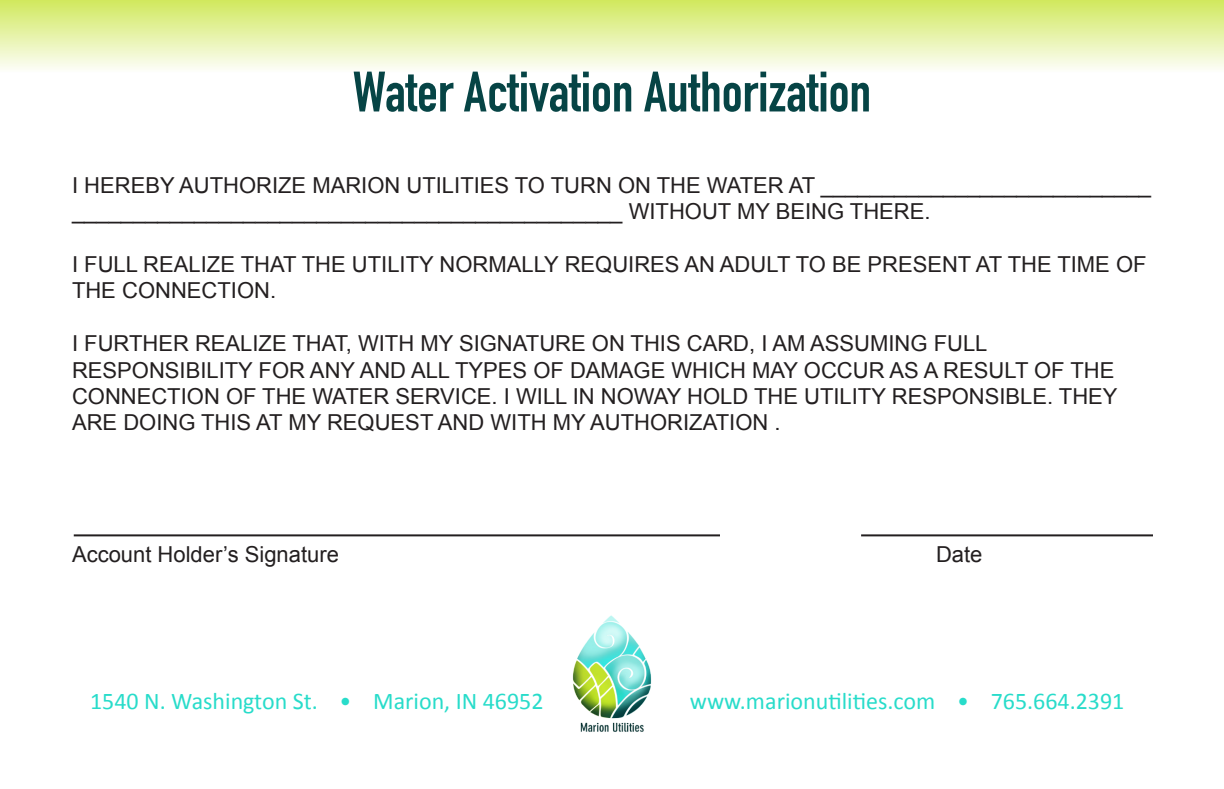
<style>
.page{position:relative;width:1224px;height:789px;background:#fff}
.page>*{position:absolute;margin:0;border:0;box-sizing:border-box;transform-origin:0 0}
.t1{font:56px "DIN Engschrift Std";color:#064445}
.t2{font:24px "Calibri";color:#28dcca}
.t3{font:22px/26.4px "Arial";color:#231f20}
</style>
<div class="page">
<svg style="left:0;top:0;width:1224px;height:69px;background:#e5f2a8"></svg>
<hr style="left:74px;top:534px;width:646px;height:2px;background:#231f20">
<hr style="left:861px;top:534px;width:292px;height:2px;background:#231f20">
<img style="left:572px;top:615px;width:80px;height:117px">
<p class="t1" style="left:353px;top:59px;width:520px">Water Activation Authorization</p>
<p class="t3" style="left:72px;top:172px;width:1081px">I HEREBY AUTHORIZE MARION UTILITIES TO TURN ON THE WATER AT ___________________________ _____________________________________________ WITHOUT MY BEING THERE.</p>
<p class="t3" style="left:72px;top:251px;width:1076px">I FULL REALIZE THAT THE UTILITY NORMALLY REQUIRES AN ADULT TO BE PRESENT AT THE TIME OF<br>THE CONNECTION.</p>
<p class="t3" style="left:72px;top:330px;width:1047px">I FURTHER REALIZE THAT, WITH MY SIGNATURE ON THIS CARD, I AM ASSUMING FULL RESPONSIBILITY FOR ANY AND ALL TYPES OF DAMAGE WHICH MAY OCCUR AS A RESULT OF THE CONNECTION OF THE WATER SERVICE. I WILL IN NOWAY HOLD THE UTILITY RESPONSIBLE. THEY ARE DOING THIS AT MY REQUEST AND WITH MY AUTHORIZATION .</p>
<p class="t3" style="left:72px;top:542px;width:268px">Account Holder’s Signature</p>
<p class="t3" style="left:936px;top:542px;width:48px">Date</p>
<p class="t2" style="left:90px;top:686px;width:455px">1540 N. Washington St. • Marion, IN 46952</p>
<p class="t2" style="left:690px;top:685px;width:436px">www.marionutilities.com • 765.664.2391</p>
</div>
